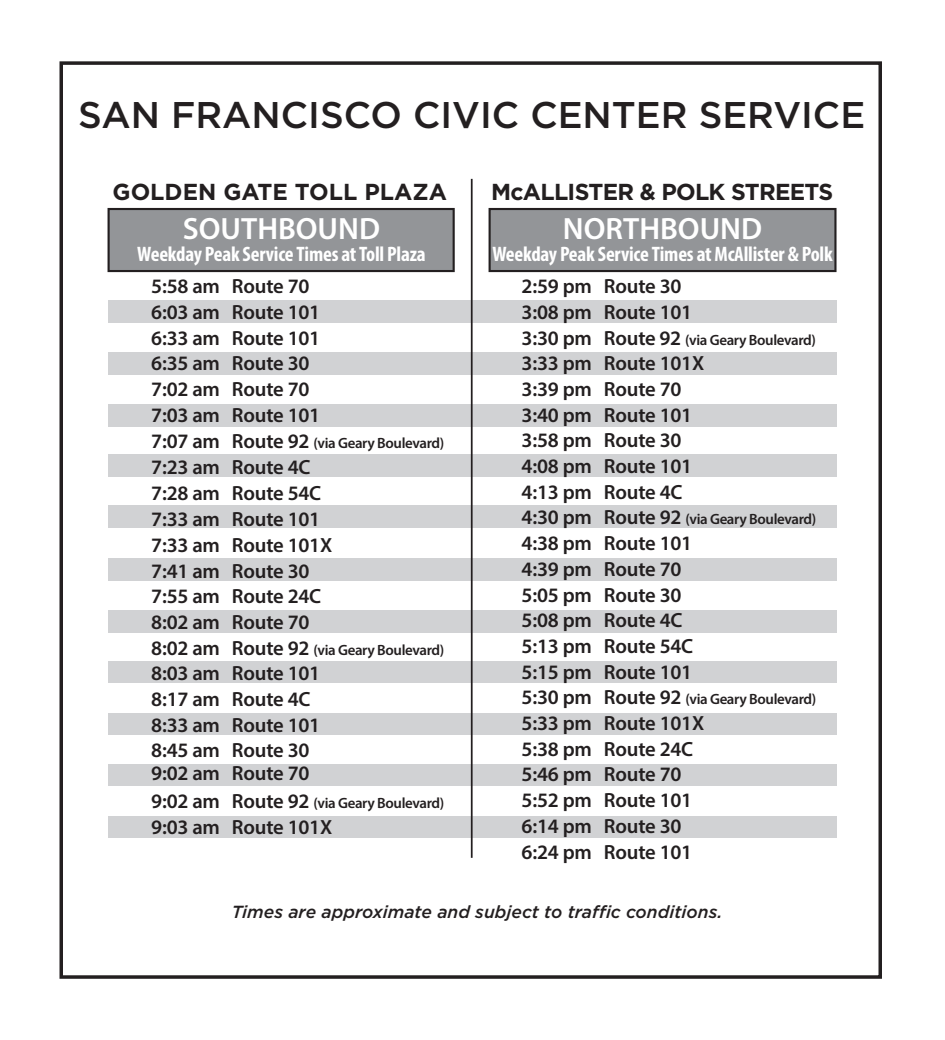
<style>
.page{position:relative;width:945px;height:1040px;background:#fff}
.page>*{position:absolute;margin:0;border:0;box-sizing:border-box;transform-origin:0 0}
.t1{font:500 37.1px "Gotham";color:#231f20}
.t2{font:600 30.8px "Myriad Pro";color:#fff}
.t3{font:700 23.1px "Gotham";letter-spacing:-.03em;color:#231f20}
.t4{font:700 23.1px "Gotham";color:#231f20}
.t5{font:700 condensed 21px "Myriad Pro";letter-spacing:-.01em;color:#fff}
.t6{font:600 20.47px/25.7px "Myriad Pro";letter-spacing:-.01em;color:#231f20}
.t7{font:italic 500 17.5px "Gotham";color:#231f20}
.t8{font:600 14.88px "Myriad Pro";letter-spacing:-.025em;color:#231f20}
.s1{font-size:20.47px}
</style>
<div class="page">
<div style="left:60px;top:61px;width:822px;height:917px;border:4px solid #231f20"></div>
<div style="left:108px;top:300px;width:729px;height:23px;background:#d1d2d4"></div>
<div style="left:108px;top:352px;width:729px;height:23px;background:#d1d2d4"></div>
<div style="left:108px;top:404px;width:729px;height:22px;background:#d1d2d4"></div>
<div style="left:108px;top:454px;width:729px;height:23px;background:#d1d2d4"></div>
<div style="left:108px;top:505px;width:729px;height:23px;background:#d1d2d4"></div>
<div style="left:108px;top:558px;width:729px;height:22px;background:#d1d2d4"></div>
<div style="left:108px;top:610px;width:729px;height:23px;background:#d1d2d4"></div>
<div style="left:108px;top:662px;width:729px;height:21px;background:#d1d2d4"></div>
<div style="left:108px;top:713px;width:729px;height:21px;background:#d1d2d4"></div>
<div style="left:108px;top:764px;width:729px;height:21px;background:#d1d2d4"></div>
<div style="left:108px;top:816px;width:729px;height:22px;background:#d1d2d4"></div>
<div style="left:109px;top:209px;width:345px;height:62px;background:#939598"></div>
<div style="left:108px;top:208px;width:347px;height:64px;border:2px solid #231f20"></div>
<div style="left:490px;top:209px;width:345px;height:62px;background:#939598"></div>
<div style="left:489px;top:208px;width:348px;height:64px;border:2px solid #231f20"></div>
<hr style="left:471px;top:179px;width:2px;height:678px;background:#231f20">
<h1 class="t1" style="left:78px;top:94px;width:788px">SAN FRANCISCO CIVIC CENTER SERVICE</h1>
<p class="t4" style="left:113px;top:178px;width:336px">GOLDEN GATE TOLL PLAZA</p>
<h2 class="t2" style="left:183px;top:209px;width:199px">SOUTHBOUND</h2>
<p class="t5" style="left:137px;top:241px;width:290px">Weekday Peak Service Times at Toll Plaza</p>
<p class="t6" style="left:151px;top:273px;width:171px">5:58 am Route 70<br>6:03 am Route 101<br>6:33 am Route 101<br>6:35 am Route 30<br>7:02 am Route 70<br>7:03 am Route 101</p>
<p class="t8" style="left:151px;top:433px;width:295px"><span class="s1">7:07 am Route 92</span> (via Geary Boulevard)</p>
<p class="t6" style="left:151px;top:453px;width:183px">7:23 am Route 4C<br>7:28 am Route 54C<br>7:33 am Route 101<br>7:33 am Route 101X<br>7:41 am Route 30<br>7:55 am Route 24C<br>8:02 am Route 70</p>
<p class="t8" style="left:151px;top:640px;width:295px"><span class="s1">8:02 am Route 92</span> (via Geary Boulevard)</p>
<p class="t6" style="left:151px;top:660px;width:171px">8:03 am Route 101<br>8:17 am Route 4C<br>8:33 am Route 101<br>8:45 am Route 30</p>
<p class="t6" style="left:151px;top:760px;width:160px">9:02 am Route 70</p>
<p class="t8" style="left:151px;top:793px;width:295px"><span class="s1">9:02 am Route 92</span> (via Geary Boulevard)</p>
<p class="t6" style="left:151px;top:813px;width:183px">9:03 am Route 101X</p>
<p class="t3" style="left:491px;top:178px;width:344px">McALLISTER &amp; POLK STREETS</p>
<h2 class="t2" style="left:563px;top:209px;width:201px">NORTHBOUND</h2>
<p class="t5" style="left:492px;top:241px;width:342px">Weekday Peak Service Times at McAllister &amp; Polk</p>
<p class="t6" style="left:522px;top:273px;width:172px">2:59 pm Route 30<br>3:08 pm Route 101</p>
<p class="t8" style="left:522px;top:330px;width:296px"><span class="s1">3:30 pm Route 92</span> (via Geary Boulevard)</p>
<p class="t6" style="left:522px;top:350px;width:184px">3:33 pm Route 101X<br>3:39 pm Route 70<br>3:40 pm Route 101<br>3:58 pm Route 30<br>4:08 pm Route 101<br>4:13 pm Route 4C</p>
<p class="t8" style="left:522px;top:510px;width:296px"><span class="s1">4:30 pm Route 92</span> (via Geary Boulevard)</p>
<p class="t6" style="left:522px;top:530px;width:173px">4:38 pm Route 101<br>4:39 pm Route 70<br>5:05 pm Route 30<br>5:08 pm Route 4C<br>5:13 pm Route 54C<br>5:15 pm Route 101</p>
<p class="t8" style="left:522px;top:690px;width:296px"><span class="s1">5:30 pm Route 92</span> (via Geary Boulevard)</p>
<p class="t6" style="left:522px;top:709px;width:184px">5:33 pm Route 101X<br>5:38 pm Route 24C<br>5:46 pm Route 70<br>5:52 pm Route 101<br>6:14 pm Route 30<br>6:24 pm Route 101</p>
<p class="t7" style="left:232px;top:901px;width:492px">Times are approximate and subject to traffic conditions.</p>
</div>
